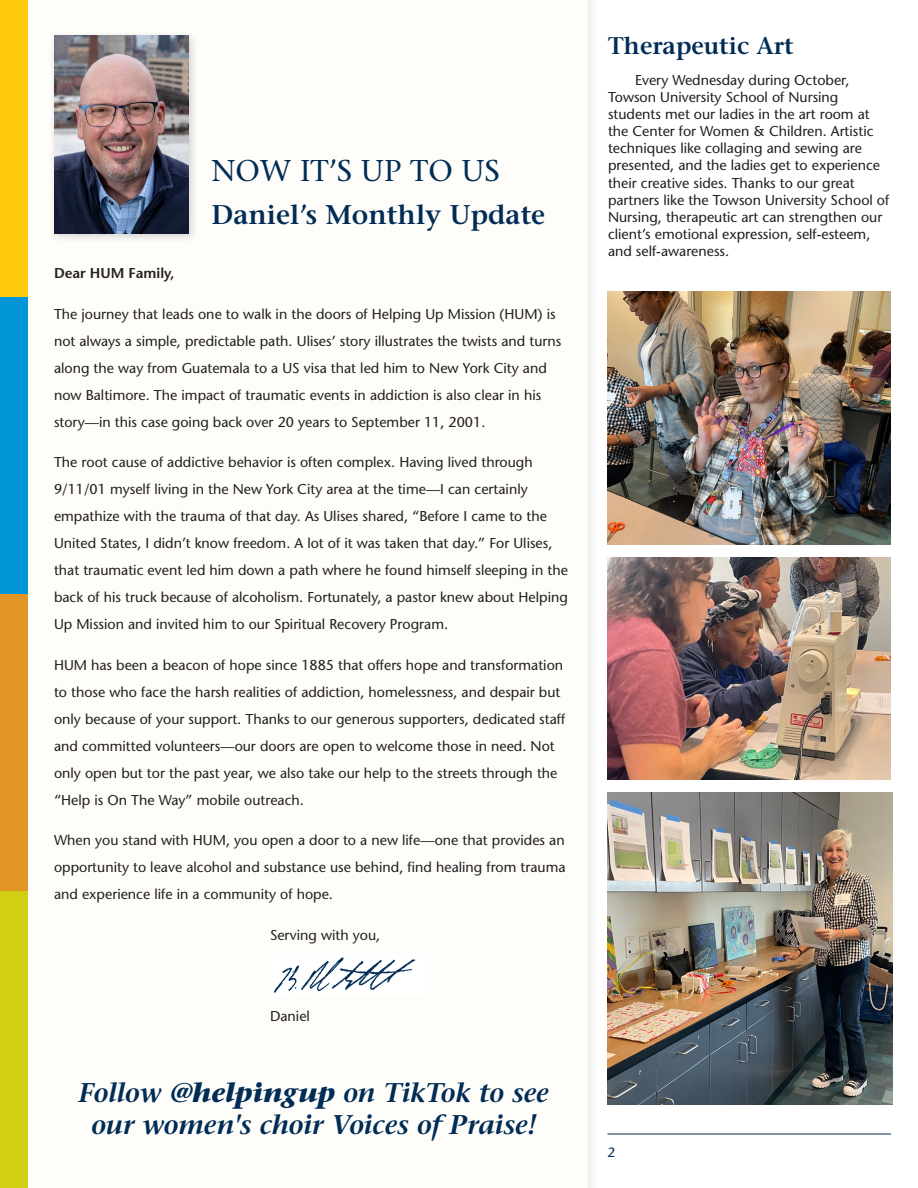
<style>
.page{position:relative;width:918px;height:1188px;background:#fff}
.page>*{position:absolute;margin:0;border:0;box-sizing:border-box;transform-origin:0 0}
.t1{font:500 30px "Stone Serif Std";color:#002c55}
.t2{font:italic 600 27px/32.4px "Stone Serif Std";letter-spacing:-.01em;color:#002c55;text-align:center}
.t3{font:600 27px "Stone Serif Std";color:#002c55}
.t4{font:600 24px "Stone Serif Std";color:#002c55}
.body_text{font:500 14.25px/27px "Stone Sans Std";color:#231f20}
.body_text-2{font:600 14.25px "Stone Sans Std";color:#231f20}
.t5{font:500 13.5px "Stone Sans Std";color:#002c55}
.s1{font-weight:700}
</style>
<div class="page">
<div style="left:0;top:0;width:599px;height:1188px;background:#f8f8f8"></div>
<div style="left:0;top:0;width:587px;height:1188px;background:#fefdfa"></div>
<div style="left:0;top:0;width:28px;height:297px;background:#feca0a"></div>
<div style="left:0;top:297px;width:28px;height:297px;background:#0196d7"></div>
<div style="left:0;top:594px;width:28px;height:297px;background:#e29424"></div>
<div style="left:0;top:891px;width:28px;height:297px;background:#d1cf12"></div>
<hr style="left:608px;top:1134px;width:283px;height:1px;background:#002c55">
<div style="left:48px;top:30px;width:152px;height:214px;background:#231f20;opacity:.2"></div>
<img style="left:54px;top:36px;width:135px;height:198px">
<img style="left:274px;top:957px;width:142px;height:36px">
<img style="left:608px;top:292px;width:283px;height:253px">
<img style="left:608px;top:558px;width:283px;height:222px">
<img style="left:608px;top:793px;width:284px;height:311px">
<p class="t1" style="left:212px;top:153px;width:290px">NOW IT’S UP TO US</p>
<p class="t3" style="left:211px;top:199px;width:335px">Daniel’s Monthly Update</p>
<p class="body_text-2" style="left:54px;top:265px;width:122px">Dear HUM Family,</p>
<p class="body_text" style="left:54px;top:300px;width:509px">The journey that leads one to walk in the doors of Helping Up Mission (HUM) is not always a simple, predictable path. Ulises’ story illustrates the twists and turns along the way from Guatemala to a US visa that led him to New York City and now Baltimore. The impact of traumatic events in addiction is also clear in his story—in this case going back over 20 years to September 11, 2001.</p>
<p class="body_text" style="left:54px;top:449px;width:515px">The root cause of addictive behavior is often complex. Having lived through 9/11/01 myself living in the New York City area at the time—I can certainly empathize with the trauma of that day. As Ulises shared, “Before I came to the United States, I didn’t know freedom. A lot of it was taken that day.” For Ulises, that traumatic event led him down a path where he found himself sleeping in the back of his truck because of alcoholism. Fortunately, a pastor knew about Helping Up Mission and invited him to our Spiritual Recovery Program.</p>
<p class="body_text" style="left:54px;top:651px;width:513px">HUM has been a beacon of hope since 1885 that offers hope and transformation to those who face the harsh realities of addiction, homelessness, and despair but only because of your support. Thanks to our generous supporters, dedicated staff and committed volunteers—our doors are open to welcome those in need. Not only open but tor the past year, we also take our help to the streets through the “Help is On The Way” mobile outreach.</p>
<p class="body_text" style="left:54px;top:827px;width:513px;text-align:justify">When you stand with HUM, you open a door to a new life—one that provides an opportunity to leave alcohol and substance use behind, find healing from trauma and experience life in a community of hope.</p>
<p class="body_text" style="left:270px;top:921px;width:112px">Serving with you,</p>
<p class="body_text" style="left:270px;top:1002px;width:41px">Daniel</p>
<p class="t2" style="left:79px;top:1076px;width:472px">Follow <span class="s1">@helpingup</span> on TikTok to see our women's choir Voices of Praise!</p>
<p class="t4" style="left:608px;top:31px;width:187px">Therapeutic Art</p>
<p class="body_text" style="left:608px;top:72px;width:283px;line-height:17.1px;text-indent:27px">Every Wednesday during October, Towson University School of Nursing students met our ladies in the art room at the Center for Women &amp; Children. Artistic techniques like collaging and sewing are presented, and the ladies get to experience their creative sides. Thanks to our great partners like the Towson University School of Nursing, therapeutic art can strengthen our client’s emotional expression, self-esteem, and self-awareness.</p>
<p class="t5" style="left:608px;top:1145px;width:9px">2</p>
</div>
